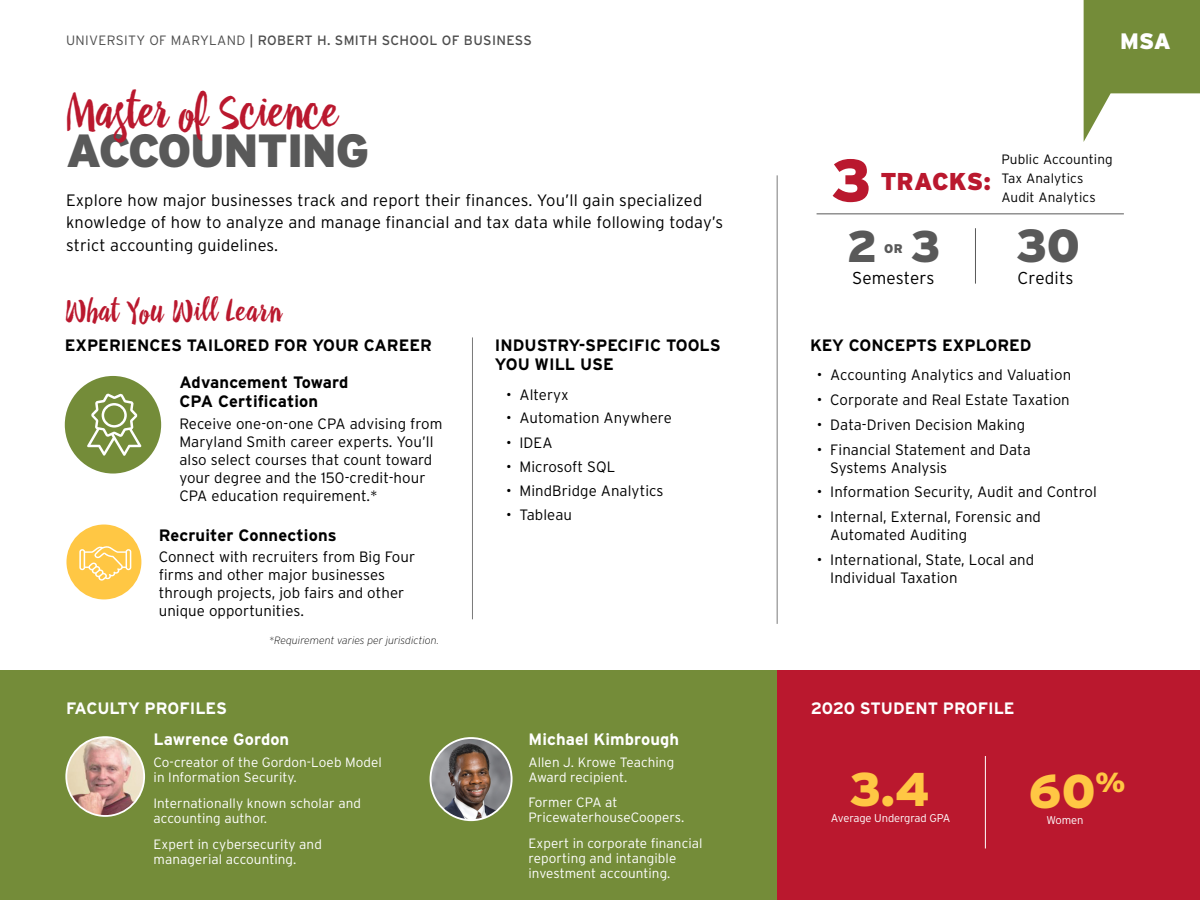
<style>
.page{position:relative;width:1200px;height:900px;background:#fff}
.page>*{position:absolute;margin:0;border:0;box-sizing:border-box;transform-origin:0 0}
.t1{font:900 59.85px "Interstate";color:#ba182e}
.t2{font:49.5px "Drina";color:#ba182e}
.t3{font:900 47.25px "Interstate";color:#ffc744}
.t4{font:900 46.5px "Interstate";letter-spacing:-.03em;color:#595959}
.t5{font:900 46.35px "Interstate";color:#595959}
.t6{font:900 44.25px "Interstate";color:#595959}
.t7{font:31.5px "Drina";letter-spacing:.025em;color:#ba182e}
.t8{font:900 24.3px "Interstate";letter-spacing:.005em;color:#ba182e}
.t9{font:900 22.35px "Interstate";color:#fff}
.t10{font:300 17.25px "Interstate";letter-spacing:.005em;color:#000}
.t11{font:300 16.5px/22.5px "Interstate";letter-spacing:.01em;color:#000}
.t12{font:700 16.5px/19.8px "Interstate";color:#000}
.t13{font:700 16.5px "Interstate";color:#fff}
.t14{font:300 15px/18px "Interstate";letter-spacing:.005em;color:#000}
.t15{font:300 13.5px/15px "Interstate";letter-spacing:.005em;color:#fff}
.t16{font:13.5px "Interstate";letter-spacing:.025em;color:#4d4d4d}
.t17{font:300 13.5px/18.8px "Interstate";letter-spacing:.01em;color:#000}
.t18{font:900 12.6px "Interstate";color:#595959}
.t19{font:300 11.25px "Interstate";letter-spacing:-.01em;color:#fff}
.t20{font:italic 200 10.5px "Interstate";letter-spacing:.005em;color:#000}
.s1{font-weight:300}
</style>
<div class="page">
<svg style="left:1084px;top:0;width:116px;height:141px"></svg>
<hr style="left:817px;top:214px;width:307px;height:1px;background:#595959">
<div style="left:65px;top:376px;width:96px;height:98px;background:#748c39;border-radius:50%"></div>
<svg style="left:87px;top:394px;width:54px;height:62px"></svg>
<div style="left:66px;top:525px;width:75px;height:74px;background:#ffc744;border-radius:50%"></div>
<svg style="left:79px;top:546px;width:52px;height:35px"></svg>
<div style="left:0;top:670px;width:801px;height:230px;background:#748c39"></div>
<img style="left:430px;top:738px;width:81px;height:82px">
<div style="left:430px;top:737px;width:83px;height:84px;border:2px solid #fff;border-radius:50%"></div>
<div style="left:778px;top:670px;width:422px;height:230px;background:#ba182e"></div>
<hr style="left:472px;top:337px;width:1px;height:282px;background:#7a7a7a">
<hr style="left:985px;top:756px;width:1px;height:92px;background:#fff">
<img style="left:66px;top:737px;width:78px;height:79px">
<div style="left:65px;top:736px;width:80px;height:81px;border:2px solid #fff;border-radius:50%"></div>
<hr style="left:975px;top:228px;width:1px;height:56px;background:#595959">
<hr style="left:777px;top:175px;width:1px;height:449px;background:#7a7a7a">
<p class="t16" style="left:66px;top:32px;width:467px"><span class="s1">UNIVERSITY OF MARYLAND</span> | ROBERT H. SMITH SCHOOL OF BUSINESS</p>
<h3 class="t9" style="left:1120px;top:28px;width:52px">MSA</h3>
<h2 class="t2" style="left:66px;top:81px;width:274px">Master of Science</h2>
<h3 class="t4" style="left:66px;top:123px;width:305px">ACCOUNTING</h3>
<p class="t11" style="left:66px;top:189px;width:659px">Explore how major businesses track and report their finances. You’ll gain specialized knowledge of how to analyze and manage financial and tax data while following today’s strict accounting guidelines.</p>
<h3 class="t7" style="left:65px;top:291px;width:219px">What You Will Learn</h3>
<h1 class="t1" style="left:830px;top:144px;width:42px">3</h1>
<h3 class="t8" style="left:880px;top:167px;width:112px">TRACKS:</h3>
<h3 class="t6" style="left:847px;top:220px;width:95px">2 3</h3>
<p class="t10" style="left:852px;top:267px;width:84px">Semesters</p>
<p class="t18" style="left:884px;top:241px;width:20px">OR</p>
<p class="t17" style="left:1001px;top:150px;width:113px">Public Accounting<br>Tax Analytics</p>
<p class="t17" style="left:1001px;top:187px;width:96px">Audit Analytics</p>
<h3 class="t5" style="left:1016px;top:218px;width:66px">30</h3>
<p class="t10" style="left:1018px;top:267px;width:57px">Credits</p>
<p class="t12" style="left:65px;top:335px;width:369px">EXPERIENCES TAILORED FOR YOUR CAREER</p>
<p class="t12" style="left:179px;top:372px;width:170px">Advancement Toward<br>CPA Certification</p>
<p class="t14" style="left:179px;top:414px;width:265px">Receive one-on-one CPA advising from Maryland Smith career experts. You’ll also select courses that count toward your degree and the 150-credit-hour CPA education requirement.*</p>
<p class="t12" style="left:159px;top:525px;width:179px">Recruiter Connections</p>
<p class="t14" style="left:159px;top:547px;width:258px">Connect with recruiters from Big Four firms and other major businesses through projects, job fairs and other unique opportunities.</p>
<p class="t20" style="left:269px;top:634px;width:171px">*Requirement varies per jurisdiction.</p>
<p class="t12" style="left:495px;top:335px;width:227px">INDUSTRY-SPECIFIC TOOLS</p>
<p class="t12" style="left:810px;top:335px;width:223px">KEY CONCEPTS EXPLORED</p>
<p class="t12" style="left:495px;top:355px;width:120px">YOU WILL USE</p>
<p class="t14" style="left:817px;top:366px;width:256px">• Accounting Analytics and Valuation</p>
<p class="t14" style="left:817px;top:391px;width:255px">• Corporate and Real Estate Taxation</p>
<p class="t14" style="left:817px;top:415px;width:210px">• Data-Driven Decision Making</p>
<p class="t14" style="left:830px;top:440px;width:202px;text-indent:-14px">• Financial Statement and Data<br>Systems Analysis</p>
<p class="t14" style="left:817px;top:483px;width:282px">• Information Security, Audit and Control</p>
<p class="t14" style="left:830px;top:508px;width:212px;text-indent:-14px">• Internal, External, Forensic and<br>Automated Auditing</p>
<p class="t14" style="left:830px;top:550px;width:206px;text-indent:-14px">• International, State, Local and<br>Individual Taxation</p>
<p class="t14" style="left:506px;top:385px;width:64px">• Alteryx</p>
<p class="t14" style="left:506px;top:409px;width:167px">• Automation Anywhere</p>
<p class="t14" style="left:506px;top:433px;width:48px">• IDEA</p>
<p class="t14" style="left:506px;top:458px;width:111px">• Microsoft SQL</p>
<p class="t14" style="left:506px;top:481px;width:159px">• MindBridge Analytics</p>
<p class="t14" style="left:506px;top:506px;width:68px">• Tableau</p>
<p class="t13" style="left:66px;top:698px;width:163px">FACULTY PROFILES</p>
<p class="t13" style="left:811px;top:698px;width:205px">2020 STUDENT PROFILE</p>
<p class="t13" style="left:154px;top:729px;width:137px">Lawrence Gordon</p>
<p class="t15" style="left:154px;top:755px;width:230px">Co-creator of the Gordon-Loeb Model in Information Security.</p>
<p class="t15" style="left:154px;top:796px;width:209px">Internationally known scholar and accounting author.</p>
<p class="t15" style="left:154px;top:836px;width:170px">Expert in cybersecurity and managerial accounting.</p>
<p class="t13" style="left:529px;top:729px;width:152px">Michael Kimbrough</p>
<p class="t15" style="left:529px;top:754px;width:147px">Allen J. Krowe Teaching<br>Award recipient.</p>
<p class="t15" style="left:529px;top:795px;width:157px">Former CPA at<br>PricewaterhouseCoopers.</p>
<p class="t15" style="left:529px;top:836px;width:176px">Expert in corporate financial reporting and intangible investment accounting.</p>
<h3 class="t3" style="left:849px;top:760px;width:82px">3.4</h3>
<h3 class="t3" style="left:1029px;top:762px;width:98px">60<sup>%</sup></h3>
<p class="t19" style="left:831px;top:811px;width:121px">Average Undergrad GPA</p>
<p class="t19" style="left:1047px;top:814px;width:39px">Women</p>
</div>
